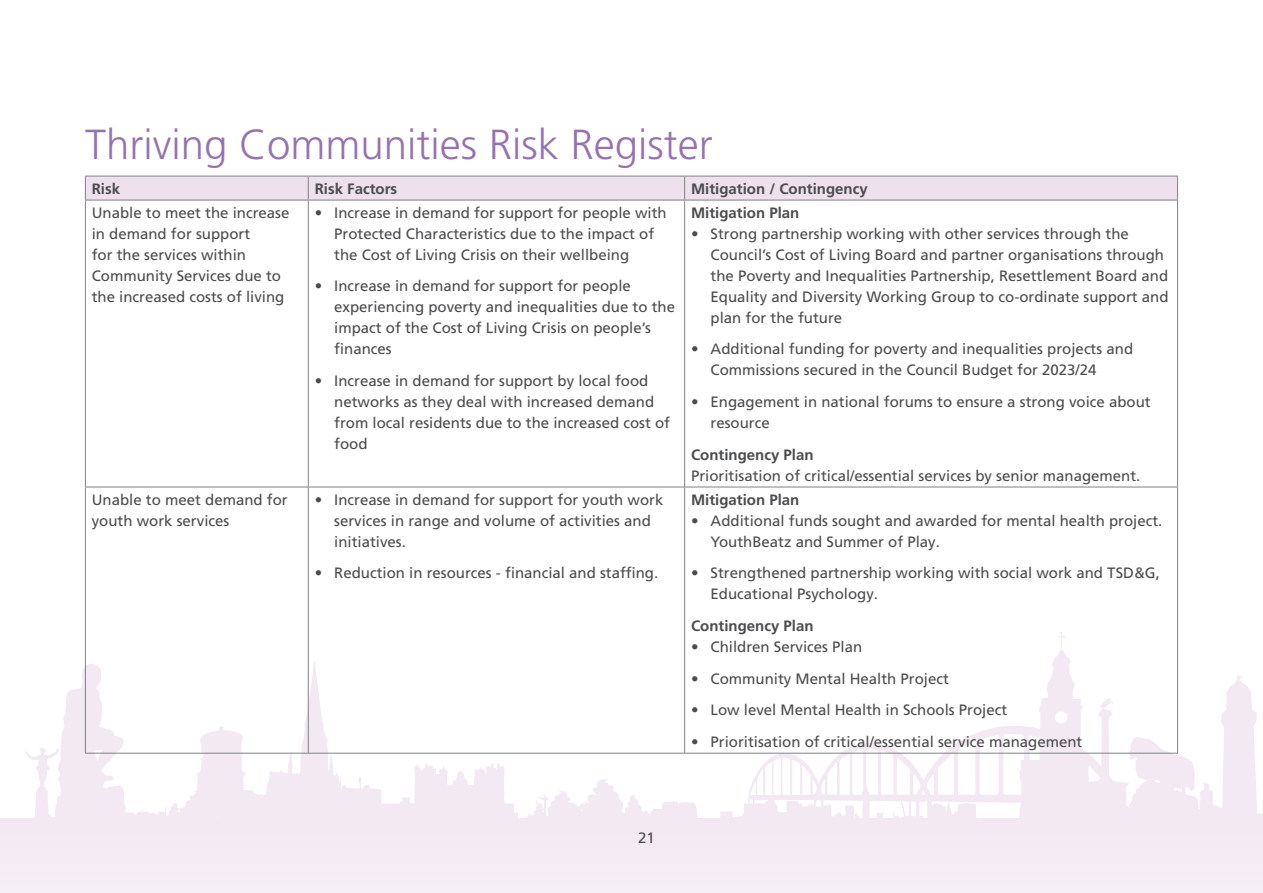
<style>
.page{position:relative;width:1263px;height:893px;background:#fff}
.page>*{position:absolute;margin:0;border:0;box-sizing:border-box;transform-origin:0 0}
.t1{font:300 42px "Frutiger LT Pro";color:#9672b2}
.t2{font:15px/21px "Frutiger LT Pro";color:#4b4c4d}
.t3{font:700 15px "Frutiger LT Pro";color:#4b4c4d}
</style>
<div class="page">
<div style="left:0;top:818px;width:1263px;height:75px;background:#f3e9f3"></div>
<svg style="left:25px;top:631px;width:1238px;height:187px"></svg>
<svg style="left:85px;top:176px;width:1093px;height:24px;background:#e9dbe8"></svg>
<hr style="left:85px;top:200px;width:223px;height:1px;background:#808285">
<hr style="left:85px;top:200px;width:1px;height:287px;background:#808285">
<hr style="left:308px;top:200px;width:377px;height:1px;background:#808285">
<hr style="left:308px;top:200px;width:1px;height:287px;background:#808285">
<hr style="left:685px;top:200px;width:493px;height:1px;background:#808285">
<hr style="left:684px;top:200px;width:1px;height:287px;background:#808285">
<hr style="left:1177px;top:200px;width:1px;height:287px;background:#808285">
<hr style="left:85px;top:487px;width:223px;height:1px;background:#808285">
<hr style="left:85px;top:487px;width:1px;height:266px;background:#808285">
<hr style="left:308px;top:487px;width:377px;height:1px;background:#808285">
<hr style="left:308px;top:487px;width:1px;height:266px;background:#808285">
<hr style="left:685px;top:487px;width:493px;height:1px;background:#808285">
<hr style="left:684px;top:487px;width:1px;height:266px;background:#808285">
<hr style="left:1177px;top:487px;width:1px;height:266px;background:#808285">
<hr style="left:85px;top:753px;width:223px;height:1px;background:#808285">
<hr style="left:308px;top:753px;width:377px;height:1px;background:#808285">
<hr style="left:685px;top:753px;width:493px;height:1px;background:#808285">
<h1 class="t1" style="left:85px;top:120px;width:629px">Thriving Communities Risk Register</h1>
<p class="t3" style="left:92px;top:180px;width:30px">Risk</p>
<p class="t3" style="left:315px;top:180px;width:84px">Risk Factors</p>
<p class="t3" style="left:691px;top:180px;width:178px">Mitigation / Contingency</p>
<p class="t2" style="left:92px;top:202px;width:199px">Unable to meet the increase in demand for support<br>for the services within<br>Community Services due to the increased costs of living</p>
<p class="t2" style="left:334px;top:202px;width:334px;text-indent:-19px">• Increase in demand for support for people with<br>Protected Characteristics due to the impact of the Cost of Living Crisis on their wellbeing</p>
<p class="t3" style="left:691px;top:204px;width:110px">Mitigation Plan</p>
<p class="t2" style="left:710px;top:223px;width:459px;text-indent:-20px">• Strong partnership working with other services through the Council’s Cost of Living Board and partner organisations through the Poverty and Inequalities Partnership, Resettlement Board and Equality and Diversity Working Group to co-ordinate support and plan for the future</p>
<p class="t2" style="left:710px;top:339px;width:424px;text-indent:-20px">• Additional funding for poverty and inequalities projects and<br>Commissions secured in the Council Budget for 2023/24</p>
<p class="t2" style="left:710px;top:391px;width:442px;text-indent:-20px">• Engagement in national forums to ensure a strong voice about resource</p>
<p class="t3" style="left:691px;top:445px;width:124px">Contingency Plan</p>
<p class="t2" style="left:691px;top:465px;width:451px">Prioritisation of critical/essential services by senior management.</p>
<p class="t2" style="left:334px;top:276px;width:342px;text-indent:-20px">• Increase in demand for support for people experiencing poverty and inequalities due to the impact of the Cost of Living Crisis on people’s finances</p>
<p class="t2" style="left:334px;top:370px;width:337px;text-indent:-20px">• Increase in demand for support by local food networks as they deal with increased demand from local residents due to the increased cost of food</p>
<p class="t2" style="left:92px;top:489px;width:197px">Unable to meet demand for youth work services</p>
<p class="t2" style="left:334px;top:489px;width:331px;text-indent:-19px">• Increase in demand for support for youth work services in range and volume of activities and initiatives.</p>
<p class="t2" style="left:315px;top:563px;width:345px">• Reduction in resources - financial and staffing.</p>
<p class="t3" style="left:691px;top:490px;width:110px">Mitigation Plan</p>
<p class="t2" style="left:710px;top:510px;width:453px;text-indent:-20px">• Additional funds sought and awarded for mental health project.<br>YouthBeatz and Summer of Play.</p>
<p class="t2" style="left:710px;top:563px;width:451px;text-indent:-20px">• Strengthened partnership working with social work and TSD&amp;G,<br>Educational Psychology.</p>
<p class="t3" style="left:691px;top:617px;width:124px">Contingency Plan</p>
<p class="t2" style="left:691px;top:636px;width:173px">• Children Services Plan</p>
<p class="t2" style="left:691px;top:668px;width:259px">• Community Mental Health Project</p>
<p class="t2" style="left:691px;top:700px;width:318px">• Low level Mental Health in Schools Project</p>
<p class="t2" style="left:691px;top:731px;width:393px">• Prioritisation of critical/essential service management</p>
<p class="t2" style="left:638px;top:827px;width:18px">21</p>
</div>
